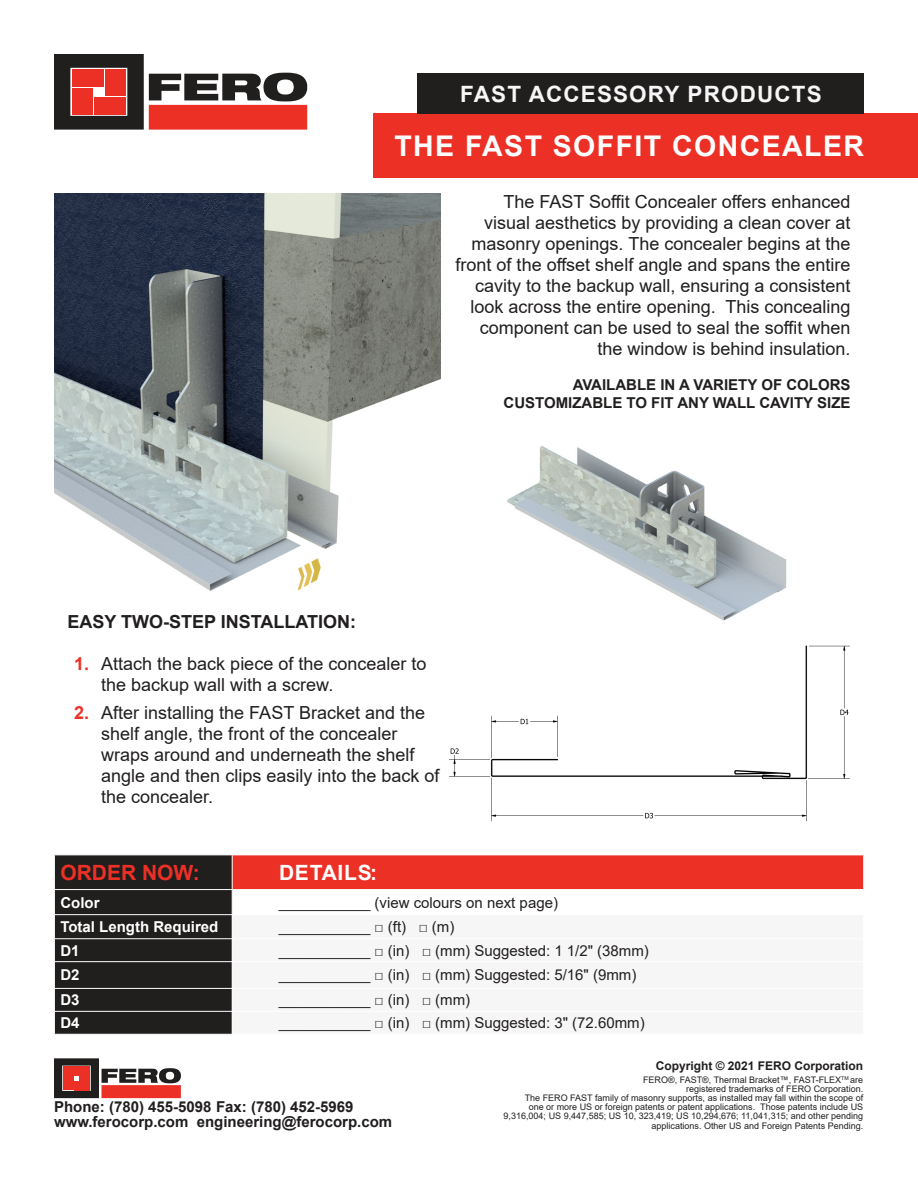
<style>
.page{position:relative;width:918px;height:1188px;background:#fff}
.page>*{position:absolute;margin:0;border:0;box-sizing:border-box;transform-origin:0 0}
.t1{font:700 28.5px "Arial";letter-spacing:.05em;color:#fff}
.t2{font:700 22.5px "Arial";letter-spacing:.05em;color:#f6f6f6}
.t3{font:700 21px "Arial";color:#ed3026}
.Paragraph_w__space_a{font:700 21px "Arial";letter-spacing:.035em;color:#fff}
.t4{font:18px/21px "Arial";color:#211e1e}
.t5{font:700 18px "Arial";color:#211e1e}
.Table_List_X{font:15px "Arial";color:#231f20}
.t6{font:700 15px/18px "Arial";color:#211e1e;text-align:right}
.Paragraph_w__space_a-2{font:700 15px "Arial";color:#fff}
.t7{font:700 12px "Arial";color:#211e1e}
.t8{font:9px/9.3px "Arial";color:#211e1e;text-align:right}
.s1{font-weight:700;color:#ed3026}
</style>
<div class="page">
<svg style="left:54px;top:54px;width:253px;height:76px"></svg>
<div style="left:72px;top:69px;width:32px;height:17px;background:#ed3026"></div>
<div style="left:105px;top:69px;width:21px;height:27px;background:#ed3026"></div>
<div style="left:94px;top:97px;width:32px;height:17px;background:#ed3026"></div>
<div style="left:72px;top:88px;width:20px;height:26px;background:#ed3026"></div>
<div style="left:374px;top:114px;width:544px;height:64px;background:#ed3026"></div>
<div style="left:418px;top:73px;width:446px;height:41px;background:#211e1e"></div>
<div style="left:232px;top:855px;width:632px;height:35px;background:#ed3026"></div>
<hr style="left:863px;top:855px;width:1px;height:34px;background:#fff">
<hr style="left:232px;top:889px;width:632px;height:1px;background:#fff">
<svg style="left:54px;top:855px;width:179px;height:179px;background:#272424"></svg>
<hr style="left:54px;top:938px;width:178px;height:1px;background:#fff">
<hr style="left:232px;top:938px;width:632px;height:1px;background:#fff">
<hr style="left:54px;top:961px;width:178px;height:1px;background:#fff">
<hr style="left:232px;top:961px;width:632px;height:1px;background:#fff">
<hr style="left:54px;top:988px;width:178px;height:1px;background:#fff">
<hr style="left:232px;top:988px;width:632px;height:1px;background:#fff">
<hr style="left:54px;top:1011px;width:178px;height:1px;background:#fff">
<hr style="left:232px;top:1011px;width:632px;height:1px;background:#fff">
<img style="left:449px;top:645px;width:401px;height:177px">
<img style="left:54px;top:193px;width:386px;height:398px">
<img style="left:507px;top:446px;width:280px;height:175px">
<svg style="left:54px;top:1058px;width:127px;height:40px"></svg>
<div style="left:63px;top:1066px;width:16px;height:9px;background:#ed3026"></div>
<div style="left:80px;top:1066px;width:10px;height:14px;background:#ed3026"></div>
<div style="left:74px;top:1081px;width:16px;height:9px;background:#ed3026"></div>
<div style="left:63px;top:1076px;width:10px;height:14px;background:#ed3026"></div>
<p class="t2" style="left:460px;top:78px;width:363px">FAST ACCESSORY PRODUCTS</p>
<h1 class="t1" style="left:394px;top:126px;width:471px">THE FAST SOFFIT CONCEALER</h1>
<p class="t4" style="left:456px;top:191px;width:396px;text-align:right">The FAST Soffit Concealer offers enhanced visual aesthetics by providing a clean cover at masonry openings. The concealer begins at the front of the offset shelf angle and spans the entire cavity to the backup wall, ensuring a consistent look across the entire opening. This concealing component can be used to seal the soffit when the window is behind insulation.</p>
<p class="t6" style="left:504px;top:376px;width:348px">AVAILABLE IN A VARIETY OF COLORS<br>CUSTOMIZABLE TO FIT ANY WALL CAVITY SIZE</p>
<p class="t5" style="left:68px;top:609px;width:290px">EASY TWO-STEP INSTALLATION:</p>
<p class="t4" style="left:101px;top:653px;width:327px;text-indent:-27px"><span class="s1">1.</span> Attach the back piece of the concealer to the backup wall with a screw.</p>
<p class="t4" style="left:101px;top:702px;width:340px;text-indent:-27px"><span class="s1">2.</span> After installing the FAST Bracket and the shelf angle, the front of the concealer wraps around and underneath the shelf angle and then clips easily into the back of the concealer.</p>
<h4 class="t3" style="left:60px;top:858px;width:141px">ORDER NOW:</h4>
<p class="Paragraph_w__space_a" style="left:279px;top:858px;width:99px">DETAILS:</p>
<p class="Paragraph_w__space_a-2" style="left:60px;top:892px;width:41px">Color</p>
<p class="Table_List_X" style="left:279px;top:892px;width:281px">___________ (view colours on next page)</p>
<p class="Paragraph_w__space_a-2" style="left:60px;top:916px;width:160px">Total Length Required</p>
<p class="Table_List_X" style="left:279px;top:917px;width:177px">___________ □ (ft) □ (m)</p>
<p class="Paragraph_w__space_a-2" style="left:60px;top:940px;width:21px">D1</p>
<p class="Table_List_X" style="left:279px;top:940px;width:372px">___________ □ (in) □ (mm) Suggested: 1 1/2" (38mm)</p>
<p class="Paragraph_w__space_a-2" style="left:60px;top:965px;width:21px">D2</p>
<p class="Table_List_X" style="left:279px;top:965px;width:359px">___________ □ (in) □ (mm) Suggested: 5/16" (9mm)</p>
<p class="Paragraph_w__space_a-2" style="left:60px;top:989px;width:21px">D3</p>
<p class="Table_List_X" style="left:279px;top:990px;width:193px">___________ □ (in) □ (mm)</p>
<p class="Paragraph_w__space_a-2" style="left:60px;top:1012px;width:21px">D4</p>
<p class="Table_List_X" style="left:279px;top:1013px;width:368px">___________ □ (in) □ (mm) Suggested: 3" (72.60mm)</p>
<p class="t6" style="left:54px;top:1098px;width:301px">Phone: (780) 455-5098 Fax: (780) 452-5969</p>
<p class="t6" style="left:54px;top:1113px;width:340px">www.ferocorp.com engineering@ferocorp.com</p>
<p class="t7" style="left:656px;top:1058px;width:209px">Copyright © 2021 FERO Corporation</p>
<p class="t8" style="left:643px;top:1075px;width:222px">FERO®, FAST®, Thermal Bracket™, FAST-FLEX<sup>TM</sup> are</p>
<p class="t8" style="left:686px;top:1084px;width:179px">registered trademarks of FERO Corporation.</p>
<p class="t8" style="left:504px;top:1093px;width:361px">The FERO FAST family of masonry supports, as installed may fall within the scope of<br>one or more US or foreign patents or patent applications. Those patents include US 9,316,004; US 9,447,585; US 10, 323,419; US 10,294,676; 11,041,315; and other pending applications. Other US and Foreign Patents Pending.</p>
</div>
